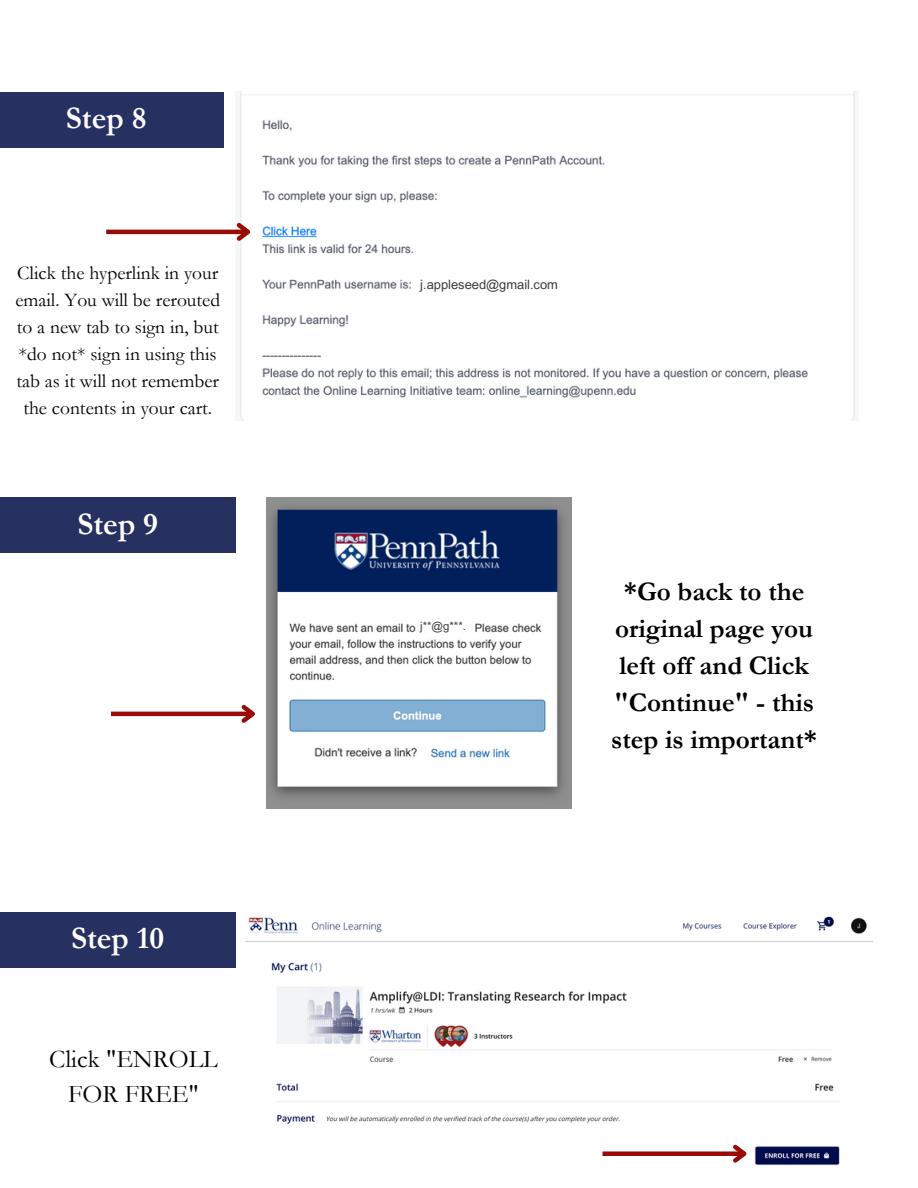
<style>
.page{position:relative;width:918px;height:1188px;background:#fff}
.page>*{position:absolute;margin:0;border:0;box-sizing:border-box;transform-origin:0 0}
.t1{font:700 31.5px "Garamond";color:#fff}
.t2{font:700 27px/37.2px "Garamond";color:#000;text-align:center}
.t3{font:25.5px/34.8px "Garamond";color:#000;text-align:center}
.t4{font:19.5px/27px "Garamond";color:#000;text-align:center}
.t5{font:12.9px "Arial MT Pro";color:#3b3b3b}
.t6{font:11.4px "Arial MT Pro";color:#3b3b3b}
</style>
<div class="page">
<div style="left:0;top:92px;width:224px;height:55px;background:#263061"></div>
<img style="left:240px;top:92px;width:615px;height:328px">
<div style="left:0;top:497px;width:236px;height:56px;background:#263061"></div>
<div style="left:0;top:912px;width:235px;height:55px;background:#263061"></div>
<img style="left:246px;top:916px;width:626px;height:249px">
<hr style="left:106px;top:230px;width:142px;height:4px;background:#990b07">
<svg style="left:233px;top:219px;width:22px;height:26px"></svg>
<hr style="left:111px;top:712px;width:142px;height:4px;background:#990b07">
<svg style="left:238px;top:705px;width:17px;height:18px"></svg>
<div style="left:602px;top:1151px;width:142px;height:5px;background:#990b07"></div>
<svg style="left:729px;top:1141px;width:23px;height:24px"></svg>
<img style="left:266px;top:497px;width:305px;height:312px">
<div style="left:419px;top:607px;width:55px;height:29px;background:#fff"></div>
<div style="left:412px;top:272px;width:172px;height:29px;background:#fff"></div>
<h1 class="t1" style="left:66px;top:101px;width:82px">Step 8</h1>
<p class="t4" style="left:15px;top:260px;width:206px">Click the hyperlink in your email. You will be rerouted to a new tab to sign in, but *do not* sign in using this tab as it will not remember the contents in your cart.</p>
<h1 class="t1" style="left:77px;top:506px;width:82px">Step 9</h1>
<h1 class="t1" style="left:71px;top:921px;width:95px">Step 10</h1>
<h3 class="t3" style="left:49px;top:1042px;width:170px">Click "ENROLL<br>FOR FREE"</h3>
<p class="t5" style="left:420px;top:279px;width:139px">j.appleseed@gmail.com</p>
<p class="t6" style="left:420px;top:622px;width:47px">j**@g***.</p>
<h2 class="t2" style="left:611px;top:573px;width:207px">*Go back to the original page you left off and Click "Continue" - this step is important*</h2>
</div>
